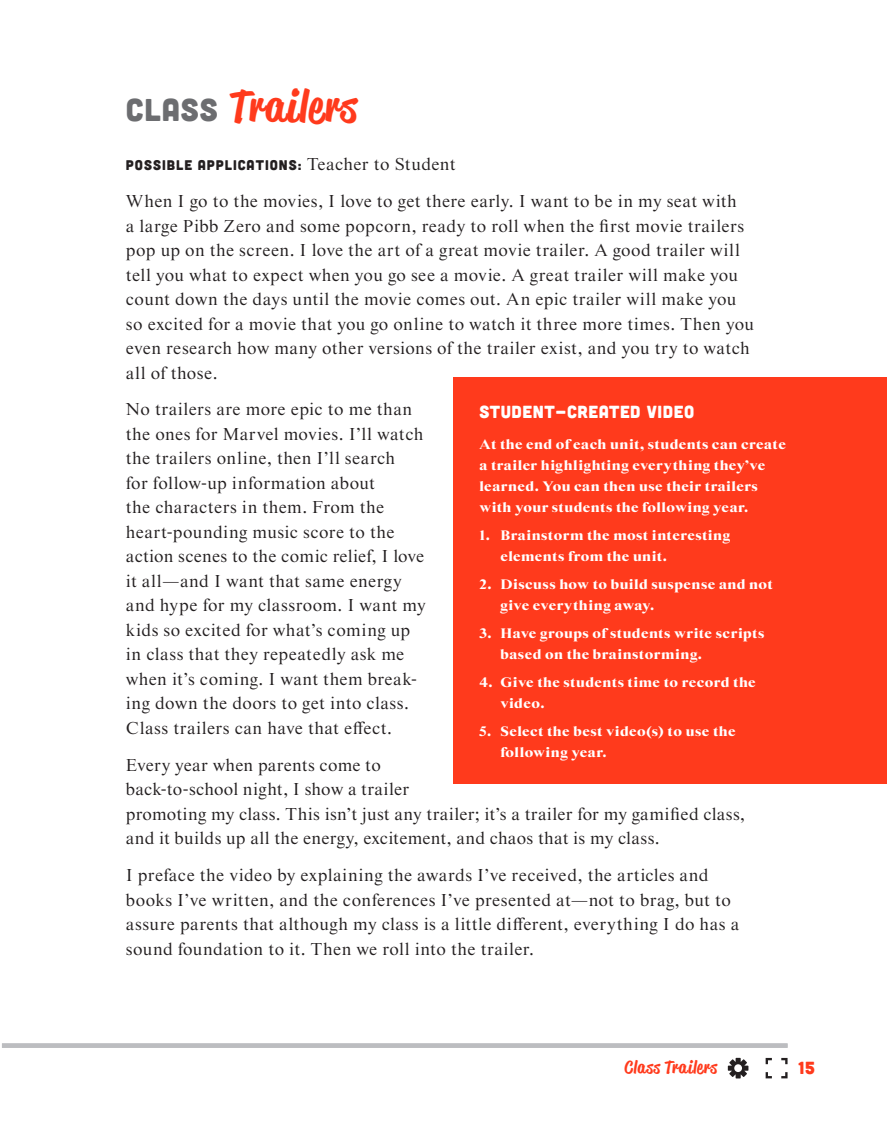
<style>
.page{position:relative;width:887px;height:1140px;background:#fff}
.page>*{position:absolute;margin:0;border:0;box-sizing:border-box;transform-origin:0 0}
.t1{font:500 43.75px "Reklame Script";letter-spacing:.03em;color:#ff3a1c}
.t2{font:17.5px/24.5px "Starling";letter-spacing:.02em;color:#231f20}
.t3{font:17.5px "Cubano";letter-spacing:.03em;color:#fff}
.t4{font:500 17.5px "Reklame Script";letter-spacing:.045em;color:#ff3a1c}
.t5{font:17.5px "Cubano";color:#ff3a1c}
.t6{font:900 14px/21px "Starling";letter-spacing:.035em;color:#fff}
.t7{font:14px "Cubano";letter-spacing:.075em;color:#231f20}
.s1{font-family:"Cubano";font-weight:400;font-size:31.5px;color:#6c6d70}
.s2{font-family:"Starling";font-size:17.5px}
</style>
<div class="page">
<svg style="left:781px;top:1058px;width:6px;height:6px"></svg>
<svg style="left:765px;top:1058px;width:7px;height:6px"></svg>
<svg style="left:781px;top:1072px;width:6px;height:6px"></svg>
<svg style="left:765px;top:1072px;width:7px;height:6px"></svg>
<svg style="left:728px;top:1058px;width:20px;height:20px"></svg>
<hr style="left:2px;top:1043px;width:785px;height:4px;background:#bcbdc0">
<div style="left:453px;top:377px;width:434px;height:406px;background:#ff3a1c"></div>
<h1 class="t1" style="left:126px;top:76px;width:232px"><span class="s1">CLASS</span> Trailers</h1>
<p class="t7" style="left:126px;top:156px;width:331px">POSSIBLE APPLICATIONS: <span class="s2">Teacher to Student</span></p>
<p class="t2" style="left:126px;top:189px;width:629px">When I go to the movies, I love to get there early. I want to be in my seat with<br>a large Pibb Zero and some popcorn, ready to roll when the first movie trailers pop up on the screen. I love the art of a great movie trailer. A good trailer will tell you what to expect when you go see a movie. A great trailer will make you count down the days until the movie comes out. An epic trailer will make you so excited for a movie that you go online to watch it three more times. Then you even research how many other versions of the trailer exist, and you try to watch all of those.</p>
<p class="t2" style="left:126px;top:398px;width:301px">No trailers are more epic to me than the ones for Marvel movies. I’ll watch the trailers online, then I’ll search<br>for follow-up information about<br>the characters in them. From the heart-pounding music score to the action scenes to the comic relief, I love it all—and I want that same energy and hype for my classroom. I want my kids so excited for what’s coming up in class that they repeatedly ask me when it’s coming. I want them break&shy;ing down the doors to get into class.<br>Class trailers can have that effect.</p>
<p class="t2" style="left:126px;top:753px;width:621px">Every year when parents come to<br>back-to-school night, I show a trailer<br>promoting my class. This isn’t just any trailer; it’s a trailer for my gamified class, and it builds up all the energy, excitement, and chaos that is my class.</p>
<p class="t2" style="left:126px;top:863px;width:615px">I preface the video by explaining the awards I’ve received, the articles and books I’ve written, and the conferences I’ve presented at—not to brag, but to assure parents that although my class is a little different, everything I do has a sound foundation to it. Then we roll into the trailer.</p>
<p class="t3" style="left:479px;top:400px;width:216px">STUDENT-CREATED VIDEO</p>
<p class="t6" style="left:479px;top:434px;width:308px">At the end of each unit, students can create a trailer highlighting everything they’ve learned. You can then use their trailers with your students the following year.</p>
<p class="t6" style="left:500px;top:525px;width:231px;text-indent:-21px">1. Brainstorm the most interesting elements from the unit.</p>
<p class="t6" style="left:500px;top:574px;width:274px;text-indent:-21px">2. Discuss how to build suspense and not give everything away.</p>
<p class="t6" style="left:500px;top:623px;width:265px;text-indent:-21px">3. Have groups of students write scripts based on the brainstorming.</p>
<p class="t6" style="left:500px;top:672px;width:257px;text-indent:-21px">4. Give the students time to record the video.</p>
<p class="t6" style="left:500px;top:721px;width:236px;text-indent:-21px">5. Select the best video(s) to use the following year.</p>
<p class="t4" style="left:624px;top:1055px;width:94px">Class Trailers</p>
<p class="t5" style="left:798px;top:1056px;width:19px">15</p>
</div>
